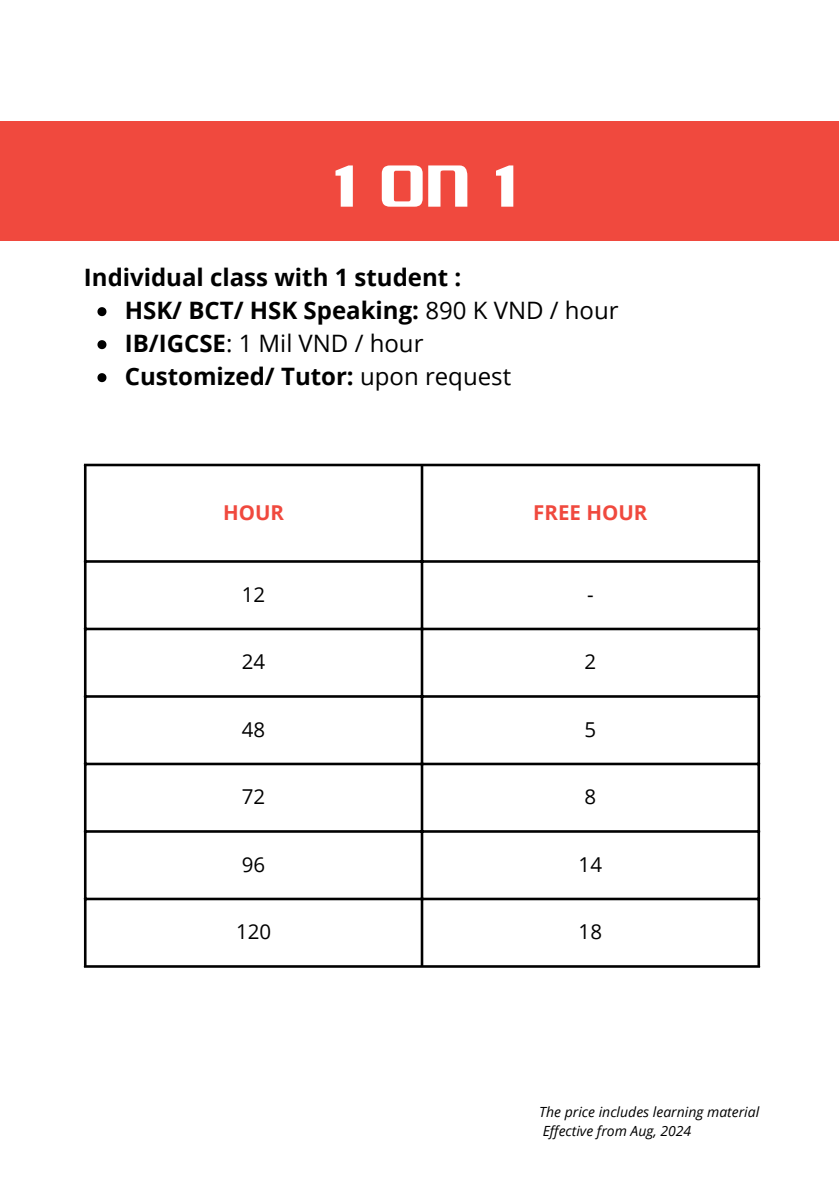
<style>
.page{position:relative;width:839px;height:1191px;background:#fff}
.page>*{position:absolute;margin:0;border:0;box-sizing:border-box;transform-origin:0 0}
.t1{font:64.4px "SVN The Voice";color:#fff}
.t2{font:700 24px/33px "Open Sans";color:#000}
.t3{font:20.4px "Open Sans";color:#000}
.t4{font:700 20.4px "Open Sans";color:#f0493e}
.t5{font:italic 14px/18.6px "Open Sans";color:#000}
.s1{font-weight:400}
</style>
<div class="page">
<div style="left:0;top:122px;width:838px;height:119px;background:#f0493e"></div>
<svg style="left:423px;top:698px;width:334px;height:267px"></svg>
<hr style="left:84px;top:466px;width:3px;height:499px;background:#000">
<hr style="left:420px;top:466px;width:3px;height:499px;background:#000">
<hr style="left:757px;top:466px;width:3px;height:499px;background:#000">
<hr style="left:84px;top:464px;width:676px;height:2px;background:#000">
<hr style="left:84px;top:560px;width:676px;height:3px;background:#000">
<hr style="left:84px;top:628px;width:676px;height:2px;background:#000">
<hr style="left:84px;top:695px;width:676px;height:3px;background:#000">
<hr style="left:84px;top:763px;width:676px;height:2px;background:#000">
<hr style="left:84px;top:830px;width:676px;height:3px;background:#000">
<hr style="left:84px;top:898px;width:676px;height:2px;background:#000">
<hr style="left:84px;top:965px;width:676px;height:3px;background:#000">
<svg style="left:97px;top:307px;width:9px;height:9px"></svg>
<svg style="left:97px;top:340px;width:9px;height:9px"></svg>
<svg style="left:97px;top:373px;width:9px;height:9px"></svg>
<h1 class="t1" style="left:332px;top:144px;width:185px">1ON1</h1>
<p class="t2" style="left:125px;top:260px;width:495px;text-indent:-41px">Individual class with 1 student :<br>HSK/ BCT/ HSK Speaking: <span class="s1">890 K VND / hour<br></span>IB/IGCSE<span class="s1">: 1 Mil VND / hour<br></span>Customized/ Tutor: <span class="s1">upon request</span></p>
<p class="t4" style="left:223px;top:499px;width:62px">HOUR</p>
<p class="t4" style="left:533px;top:499px;width:116px">FREE HOUR</p>
<p class="t3" style="left:242px;top:580px;width:25px">12</p>
<p class="t3" style="left:587px;top:580px;width:8px">-</p>
<p class="t3" style="left:242px;top:647px;width:25px">24</p>
<p class="t3" style="left:584px;top:647px;width:13px">2</p>
<p class="t3" style="left:242px;top:715px;width:25px">48</p>
<p class="t3" style="left:584px;top:715px;width:13px">5</p>
<p class="t3" style="left:242px;top:782px;width:25px">72</p>
<p class="t3" style="left:584px;top:782px;width:13px">8</p>
<p class="t3" style="left:242px;top:850px;width:25px">96</p>
<p class="t3" style="left:578px;top:850px;width:25px">14</p>
<p class="t3" style="left:236px;top:917px;width:37px">120</p>
<p class="t3" style="left:578px;top:917px;width:25px">18</p>
<p class="t5" style="left:539px;top:1103px;width:221px">The price includes learning material<br>Effective from Aug, 2024</p>
</div>
